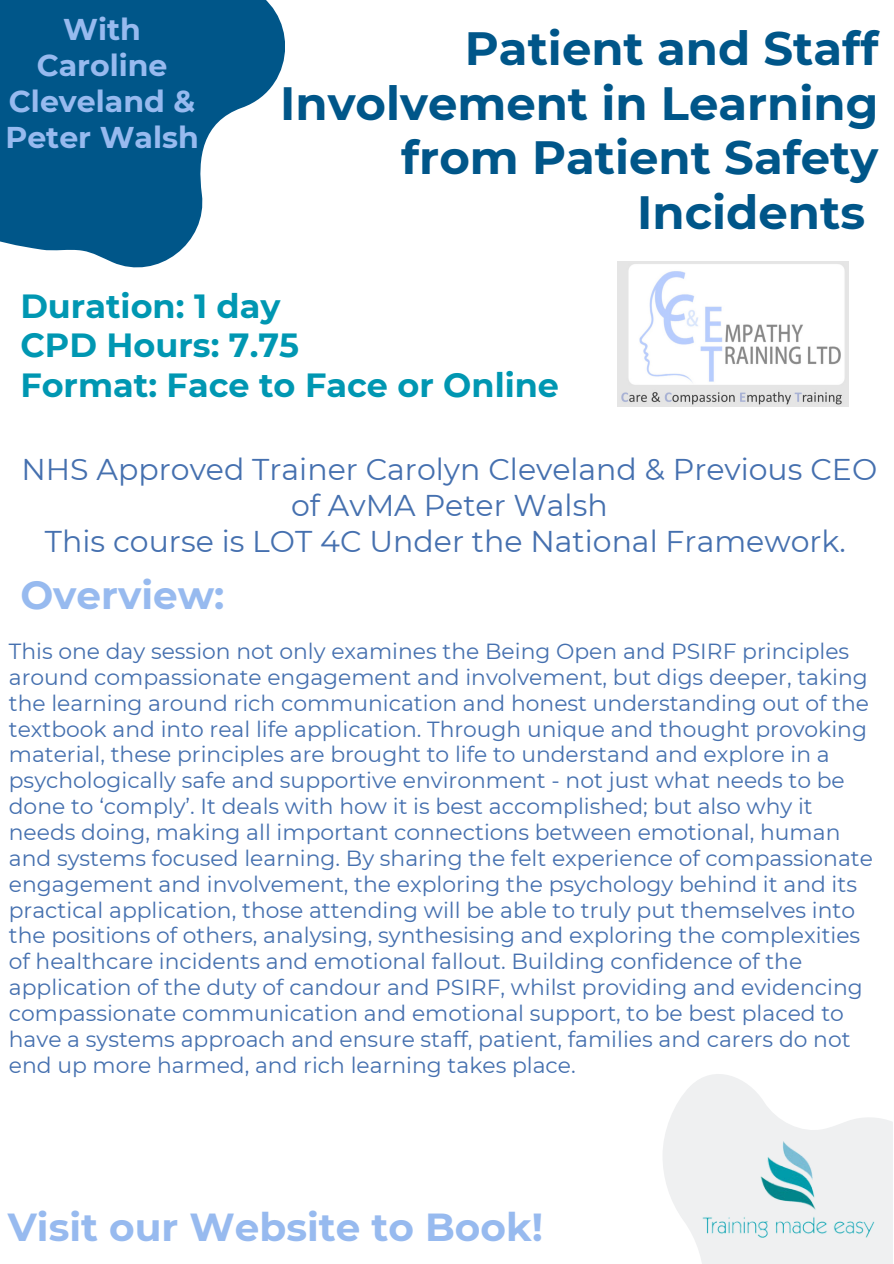
<style>
.page{position:relative;width:894px;height:1264px;background:#fff}
.page>*{position:absolute;margin:0;border:0;box-sizing:border-box;transform-origin:0 0}
.t1{font:700 46.65px/54.9px "Montserrat";color:#005689;text-align:right}
.t2{font:700 39px "Montserrat";color:#97baef}
.t3{font:700 33.45px/39.8px "Montserrat";color:#0097b2}
.t4{font:30px/36px "Montserrat";color:#4570af;text-align:center}
.t5{font:700 30px/36px "Montserrat";color:#97baef;text-align:center}
.t6{font:21.9px/25.8px "Montserrat";color:#4570af}
</style>
<div class="page">
<svg style="left:0;top:0;width:284px;height:268px;fill:#005689"></svg>
<div style="left:658px;top:1065px;width:235px;height:198px;background:linear-gradient(to bottom,#f7f7f8,#f5f5f6)"></div>
<img style="left:698px;top:1097px;width:180px;height:166px">
<img style="left:617px;top:261px;width:231px;height:146px">
<p class="t5" style="left:5px;top:11px;width:195px">With<br>Caroline<br>Cleveland &amp;<br>Peter Walsh</p>
<h1 class="t1" style="left:280px;top:20px;width:599px">Patient and Staff<br>Involvement in Learning from Patient Safety<br>Incidents</h1>
<h5 class="t3" style="left:20px;top:286px;width:540px">Duration: 1 day<br>CPD Hours: 7.75<br>Format: Face to Face or Online</h5>
<p class="t4" style="left:21px;top:451px;width:857px">NHS Approved Trainer Carolyn Cleveland &amp; Previous CEO of AvMA Peter Walsh<br>This course is LOT 4C Under the National Framework.</p>
<p class="t2" style="left:20px;top:571px;width:206px">Overview:</p>
<h2 class="t6" style="left:9px;top:638px;width:865px">This one day session not only examines the Being Open and PSIRF principles around compassionate engagement and involvement, but digs deeper, taking the learning around rich communication and honest understanding out of the textbook and into real life application. Through unique and thought provoking material, these principles are brought to life to understand and explore in a psychologically safe and supportive environment - not just what needs to be done to ‘comply’. It deals with how it is best accomplished; but also why it needs doing, making all important connections between emotional, human and systems focused learning. By sharing the felt experience of compassionate engagement and involvement, the exploring the psychology behind it and its practical application, those attending will be able to truly put themselves into the positions of others, analysing, synthesising and exploring the complexities of healthcare incidents and emotional fallout. Building confidence of the application of the duty of candour and PSIRF, whilst providing and evidencing compassionate communication and emotional support, to be best placed to have a systems approach and ensure staff, patient, families and carers do not end up more harmed, and rich learning takes place.</h2>
<h3 class="t2" style="left:8px;top:1202px;width:536px">Visit our Website to Book!</h3>
</div>
